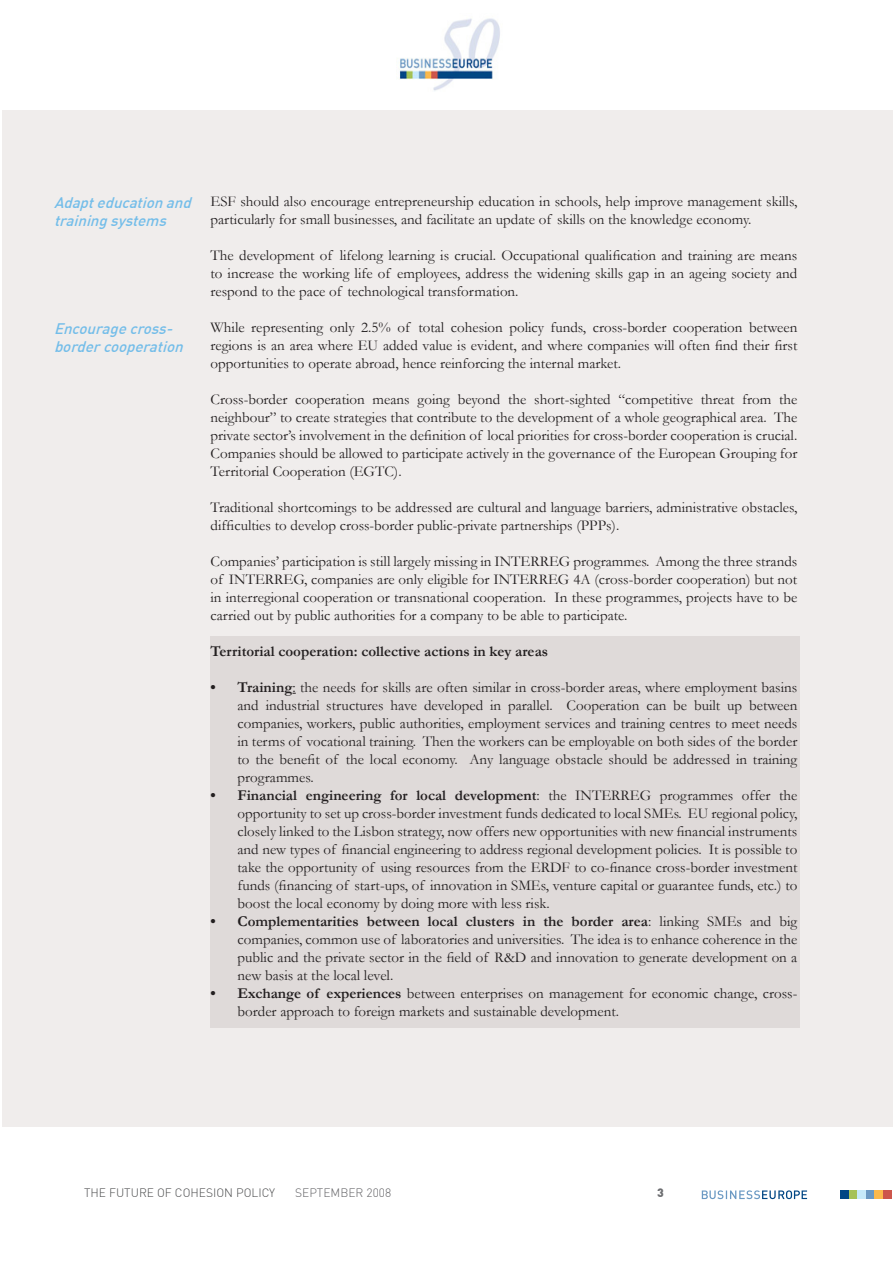
<style>
.page{position:relative;width:893px;height:1263px;background:#fff}
.page>*{position:absolute;margin:0;border:0;box-sizing:border-box;transform-origin:0 0}
.t1{font:15px/18px "Garamond";color:#231f20;text-align:justify}
.t2{font:italic 500 15px/18px "DIN";color:#73bde9}
.t3{font:700 15px "Garamond";color:#231f20}
.t4{font:300 12px "DIN";color:#4b4c4d}
.t5{font:300 12px "DIN";color:#636366}
.t6{font:900 12px "DIN";color:#6c6d70}
.s1{font-weight:700}
</style>
<div class="page">
<hr style="left:0;top:111px;width:1px;height:1016px;background:#dbd4d1">
<div style="left:2px;top:111px;width:891px;height:1016px;background:#f0edec"></div>
<div style="left:840px;top:1190px;width:9px;height:9px;background:#004684"></div>
<div style="left:849px;top:1190px;width:9px;height:9px;background:#a5c258"></div>
<div style="left:858px;top:1190px;width:8px;height:9px;background:#c6eafa"></div>
<div style="left:866px;top:1190px;width:9px;height:9px;background:#6b99c3"></div>
<div style="left:875px;top:1190px;width:8px;height:9px;background:#fcb94b"></div>
<div style="left:883px;top:1190px;width:9px;height:9px;background:#cd564b"></div>
<svg style="left:702px;top:1190px;width:105px;height:9px"></svg>
<img style="left:399px;top:18px;width:101px;height:73px">
<div style="left:210px;top:636px;width:589px;height:392px;background:#dfdad9"></div>
<p class="t2" style="left:54px;top:193px;width:143px">Adapteducationand trainingsystems</p>
<p class="t2" style="left:54px;top:319px;width:135px">Encouragecross&shy;bordercooperation</p>
<p class="t1" style="left:211px;top:192px;width:588px">ESF should also encourage entrepreneurship education in schools, help improve management skills, particularly for small businesses, and facilitate an update of skills on the knowledge economy.</p>
<p class="t1" style="left:211px;top:246px;width:588px">The development of lifelong learning is crucial. Occupational qualification and training are means to increase the working life of employees, address the widening skills gap in an ageing society and respond to the pace of technological transformation.</p>
<p class="t1" style="left:211px;top:318px;width:588px">While representing only 2.5% of total cohesion policy funds, cross-border cooperation between regions is an area where EU added value is evident, and where companies will often find their first opportunities to operate abroad, hence reinforcing the internal market.</p>
<p class="t1" style="left:211px;top:390px;width:588px">Cross-border cooperation means going beyond the short-sighted “competitive threat from the neighbour” to create strategies that contribute to the development of a whole geographical area. The private sector’s involvement in the definition of local priorities for cross-border cooperation is crucial.<br>Companies should be allowed to participate actively in the governance of the European Grouping for Territorial Cooperation (EGTC).</p>
<p class="t1" style="left:211px;top:498px;width:588px">Traditional shortcomings to be addressed are cultural and language barriers, administrative obstacles, difficulties to develop cross-border public-private partnerships (PPPs).</p>
<p class="t1" style="left:211px;top:552px;width:588px">Companies’ participation is still largely missing in INTERREG programmes. Among the three strands of INTERREG, companies are only eligible for INTERREG 4A (cross-border cooperation) but not in interregional cooperation or transnational cooperation. In these programmes, projects have to be carried out by public authorities for a company to be able to participate.</p>
<p class="t3" style="left:211px;top:641px;width:339px">Territorial cooperation: collective actions in key areas</p>
<p class="t1" style="left:238px;top:678px;width:561px;text-indent:-27px"><span class="s1">• Training</span>: the needs for skills are often similar in cross-border areas, where employment basins and industrial structures have developed in parallel. Cooperation can be built up between companies, workers, public authorities, employment services and training centres to meet needs in terms of vocational training. Then the workers can be employable on both sides of the border to the benefit of the local economy. Any language obstacle should be addressed in training programmes.</p>
<p class="t1" style="left:238px;top:786px;width:561px;text-indent:-27px"><span class="s1">• Financial engineering for local development</span>: the INTERREG programmes offer the opportunity to set up cross-border investment funds dedicated to local SMEs. EU regional policy, closely linked to the Lisbon strategy, now offers new opportunities with new financial instruments and new types of financial engineering to address regional development policies. It is possible to take the opportunity of using resources from the ERDF to co-finance cross-border investment funds (financing of start-ups, of innovation in SMEs, venture capital or guarantee funds, etc.) to boost the local economy by doing more with less risk.</p>
<p class="t1" style="left:238px;top:912px;width:561px;text-indent:-27px"><span class="s1">• Complementarities between local clusters in the border area</span>: linking SMEs and big companies, common use of laboratories and universities. The idea is to enhance coherence in the public and the private sector in the field of R&amp;D and innovation to generate development on a new basis at the local level.</p>
<p class="t1" style="left:238px;top:984px;width:561px;text-indent:-27px"><span class="s1">• Exchange of experiences</span> between enterprises on management for economic change, cross&shy;border approach to foreign markets and sustainable development.</p>
<p class="t4" style="left:84px;top:1185px;width:193px">THE FUTURE OF COHESION POLICY</p>
<p class="t5" style="left:295px;top:1186px;width:98px">SEPTEMBER 2008</p>
<p class="t6" style="left:657px;top:1185px;width:8px">3</p>
</div>
